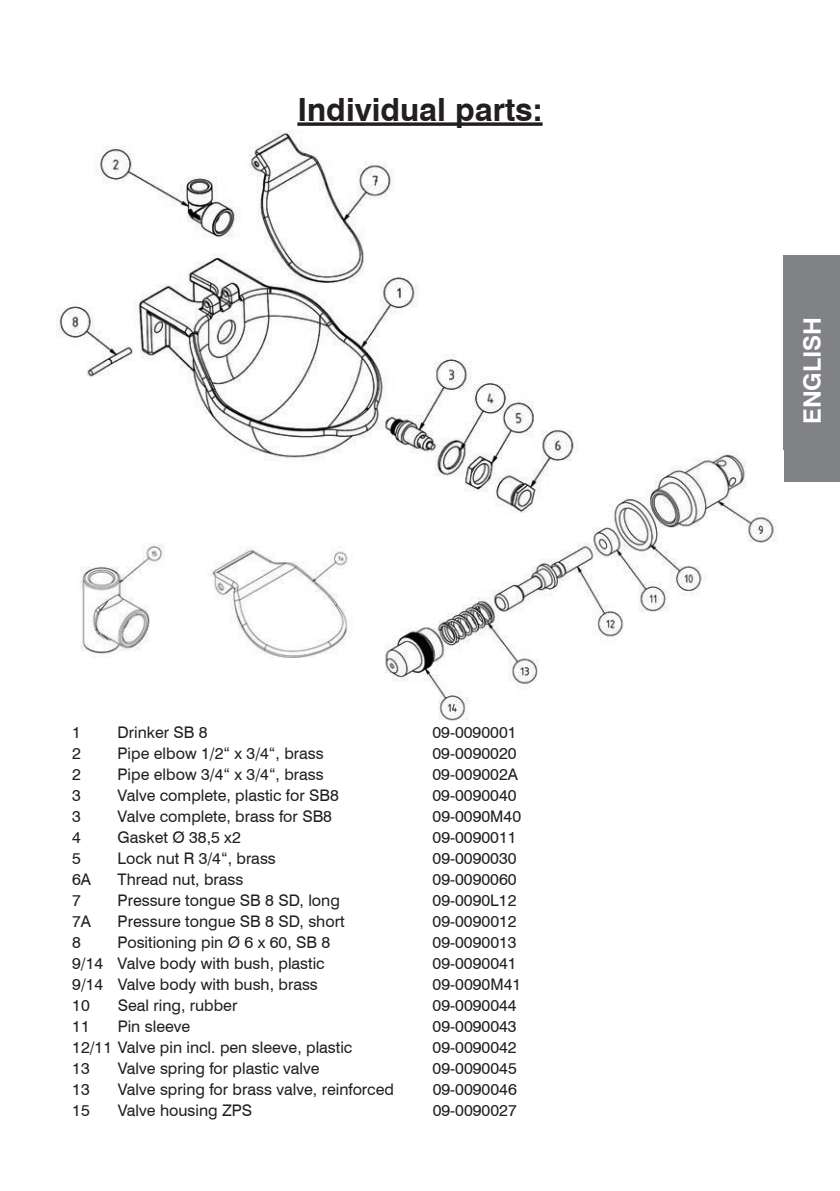
<style>
.page{position:relative;width:840px;height:1191px;background:#fff}
.page>*{position:absolute;margin:0;border:0;box-sizing:border-box;transform-origin:0 0}
.t1{font:700 32px "Swiss 721 BT";color:#231f20}
.t2{font:700 24px "Swiss 721 BT";color:#fff}
.t3{font:16px "Swiss 721 BT";color:#231f20}
</style>
<div class="page">
<div style="left:782px;top:255px;width:57px;height:227px;background:#808285"></div>
<img style="left:385px;top:451px;width:392px;height:270px">
<svg style="left:297px;top:122px;width:245px;height:4px"></svg>
<img style="left:57px;top:130px;width:521px;height:382px">
<img style="left:208px;top:547px;width:140px;height:111px">
<img style="left:80px;top:543px;width:85px;height:115px">
<h1 class="t1" style="left:297px;top:90px;width:246px">Individual parts:</h1>
<p class="t3" style="left:72px;top:723px;width:10px">1</p>
<p class="t3" style="left:117px;top:723px;width:92px">Drinker SB 8</p>
<p class="t3" style="left:432px;top:723px;width:86px">09-0090001</p>
<p class="t3" style="left:72px;top:744px;width:10px">2</p>
<p class="t3" style="left:117px;top:744px;width:208px">Pipe elbow 1/2“ x 3/4“, brass</p>
<p class="t3" style="left:432px;top:744px;width:86px">09-0090020</p>
<p class="t3" style="left:72px;top:765px;width:10px">2</p>
<p class="t3" style="left:117px;top:765px;width:208px">Pipe elbow 3/4“ x 3/4“, brass</p>
<p class="t3" style="left:432px;top:765px;width:87px">09-009002A</p>
<p class="t3" style="left:72px;top:786px;width:10px">3</p>
<p class="t3" style="left:117px;top:786px;width:223px">Valve complete, plastic for SB8</p>
<p class="t3" style="left:432px;top:786px;width:86px">09-0090040</p>
<p class="t3" style="left:72px;top:807px;width:10px">3</p>
<p class="t3" style="left:117px;top:807px;width:216px">Valve complete, brass for SB8</p>
<p class="t3" style="left:432px;top:807px;width:90px">09-0090M40</p>
<p class="t3" style="left:72px;top:828px;width:10px">4</p>
<p class="t3" style="left:117px;top:828px;width:125px">Gasket Ø 38,5 x2</p>
<p class="t3" style="left:432px;top:828px;width:86px">09-0090011</p>
<p class="t3" style="left:72px;top:849px;width:10px">5</p>
<p class="t3" style="left:117px;top:849px;width:160px">Lock nut R 3/4“, brass</p>
<p class="t3" style="left:432px;top:849px;width:86px">09-0090030</p>
<p class="t3" style="left:72px;top:870px;width:20px">6A</p>
<p class="t3" style="left:117px;top:870px;width:127px">Thread nut, brass</p>
<p class="t3" style="left:432px;top:870px;width:86px">09-0090060</p>
<p class="t3" style="left:72px;top:891px;width:10px">7</p>
<p class="t3" style="left:117px;top:891px;width:224px">Pressure tongue SB 8 SD, long</p>
<p class="t3" style="left:432px;top:891px;width:85px">09-0090L12</p>
<p class="t3" style="left:72px;top:912px;width:20px">7A</p>
<p class="t3" style="left:117px;top:912px;width:228px">Pressure tongue SB 8 SD, short</p>
<p class="t3" style="left:432px;top:912px;width:86px">09-0090012</p>
<p class="t3" style="left:72px;top:933px;width:10px">8</p>
<p class="t3" style="left:118px;top:933px;width:214px">Positioning pin Ø 6 x 60, SB 8</p>
<p class="t3" style="left:432px;top:933px;width:86px">09-0090013</p>
<p class="t3" style="left:72px;top:954px;width:254px">9/14 Valve body with bush, plastic</p>
<p class="t3" style="left:432px;top:954px;width:86px">09-0090041</p>
<p class="t3" style="left:72px;top:975px;width:247px">9/14 Valve body with bush, brass</p>
<p class="t3" style="left:432px;top:975px;width:90px">09-0090M41</p>
<p class="t3" style="left:72px;top:996px;width:19px">10</p>
<p class="t3" style="left:118px;top:996px;width:121px">Seal ring, rubber</p>
<p class="t3" style="left:432px;top:996px;width:86px">09-0090044</p>
<p class="t3" style="left:72px;top:1017px;width:19px">11</p>
<p class="t3" style="left:118px;top:1017px;width:74px">Pin sleeve</p>
<p class="t3" style="left:432px;top:1017px;width:86px">09-0090043</p>
<p class="t3" style="left:72px;top:1037px;width:281px">12/11 Valve pin incl. pen sleeve, plastic</p>
<p class="t3" style="left:432px;top:1037px;width:86px">09-0090042</p>
<p class="t3" style="left:72px;top:1058px;width:19px">13</p>
<p class="t3" style="left:118px;top:1058px;width:203px">Valve spring for plastic valve</p>
<p class="t3" style="left:432px;top:1058px;width:86px">09-0090045</p>
<p class="t3" style="left:72px;top:1079px;width:19px">13</p>
<p class="t3" style="left:118px;top:1079px;width:277px">Valve spring for brass valve, reinforced</p>
<p class="t3" style="left:432px;top:1079px;width:86px">09-0090046</p>
<p class="t3" style="left:72px;top:1100px;width:19px">15</p>
<p class="t3" style="left:118px;top:1100px;width:136px">Valve housing ZPS</p>
<p class="t3" style="left:432px;top:1100px;width:86px">09-0090027</p>
<h2 class="t2" style="left:797px;top:424px;width:109px;rotate:-90deg">ENGLISH</h2>
</div>
